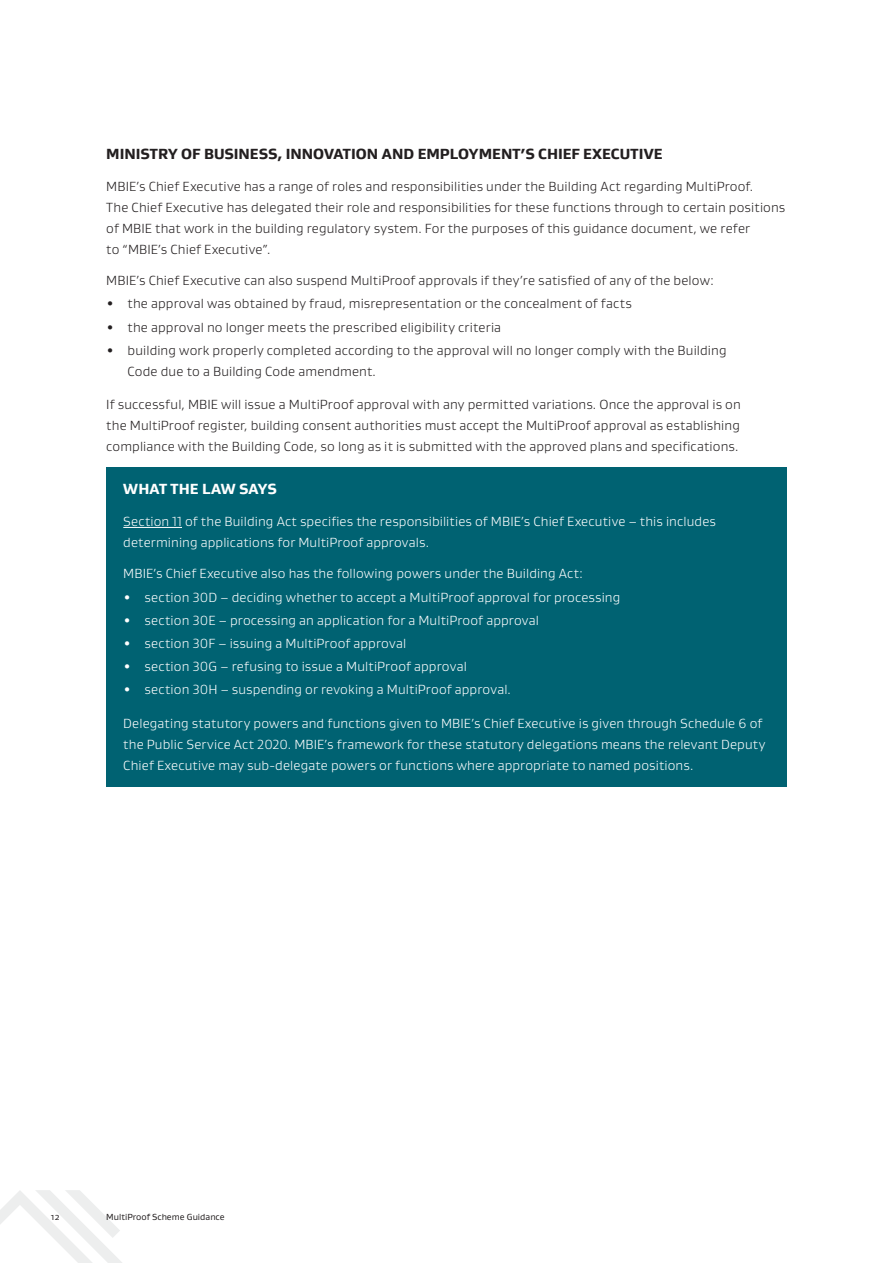
<style>
.page{position:relative;width:893px;height:1263px;background:#fff}
.page>*{position:absolute;margin:0;border:0;box-sizing:border-box;transform-origin:0 0}
.t1{font:800 15px "Gustan";color:#231f20}
.t2{font:800 15px "Gustan";letter-spacing:.005em;color:#fff}
.t3{font:300 13.5px/21px "Gustan";letter-spacing:.01em;color:#231f20}
.t4{font:300 13.5px/21px "Gustan";letter-spacing:.01em;color:#fff}
.t5{font:9px "Gustan";color:#231f20}
.s1{font-weight:700}
</style>
<div class="page">
<svg style="left:0;top:1190px;width:122px;height:73px"></svg>
<div style="left:106px;top:467px;width:681px;height:320px;background:#006272"></div>
<hr style="left:123px;top:527px;width:59px;height:1px;background:#fff">
<h1 class="t1" style="left:106px;top:144px;width:558px">MINISTRY OF BUSINESS, INNOVATION AND EMPLOYMENT’S CHIEF EXECUTIVE</h1>
<p class="t3" style="left:106px;top:175px;width:680px">MBIE’s Chief Executive has a range of roles and responsibilities under the Building Act regarding MultiProof.<br>The Chief Executive has delegated their role and responsibilities for these functions through to certain positions of MBIE that work in the building regulatory system. For the purposes of this guidance document, we refer<br>to “MBIE’s Chief Executive”.</p>
<p class="t3" style="left:106px;top:270px;width:609px">MBIE’s Chief Executive can also suspend MultiProof approvals if they’re satisfied of any of the below:</p>
<p class="t3" style="left:106px;top:293px;width:527px"><span class="s1">•</span> the approval was obtained by fraud, misrepresentation or the concealment of facts</p>
<p class="t3" style="left:106px;top:316px;width:396px"><span class="s1">•</span> the approval no longer meets the prescribed eligibility criteria</p>
<p class="t3" style="left:128px;top:339px;width:600px;text-indent:-21px"><span class="s1">•</span> building work properly completed according to the approval will no longer comply with the Building<br>Code due to a Building Code amendment.</p>
<p class="t3" style="left:106px;top:394px;width:636px;text-align:justify">If successful, MBIE will issue a MultiProof approval with any permitted variations. Once the approval is on the MultiProof register, building consent authorities must accept the MultiProof approval as establishing compliance with the Building Code, so long as it is submitted with the approved plans and specifications.</p>
<p class="t2" style="left:123px;top:479px;width:155px">WHAT THE LAW SAYS</p>
<p class="t4" style="left:123px;top:510px;width:594px">Section 11 of the Building Act specifies the responsibilities of MBIE’s Chief Executive – this includes determining applications for MultiProof approvals.</p>
<p class="t4" style="left:123px;top:563px;width:461px">MBIE’s Chief Executive also has the following powers under the Building Act:</p>
<p class="t4" style="left:123px;top:586px;width:499px"><span class="s1">•</span> section 30D – deciding whether to accept a MultiProof approval for processing</p>
<p class="t4" style="left:123px;top:609px;width:417px"><span class="s1">•</span> section 30E – processing an application for a MultiProof approval</p>
<p class="t4" style="left:123px;top:632px;width:284px"><span class="s1">•</span> section 30F – issuing a MultiProof approval</p>
<p class="t4" style="left:123px;top:655px;width:345px"><span class="s1">•</span> section 30G – refusing to issue a MultiProof approval</p>
<p class="t4" style="left:123px;top:679px;width:389px"><span class="s1">•</span> section 30H – suspending or revoking a MultiProof approval.</p>
<p class="t4" style="left:123px;top:712px;width:644px">Delegating statutory powers and functions given to MBIE’s Chief Executive is given through Schedule 6 of the Public Service Act 2020. MBIE’s framework for these statutory delegations means the relevant Deputy<br>Chief Executive may sub-delegate powers or functions where appropriate to named positions.</p>
<p class="t5" style="left:51px;top:1210px;width:10px">12</p>
<p class="t5" style="left:106px;top:1210px;width:120px">MultiProof Scheme Guidance</p>
</div>
